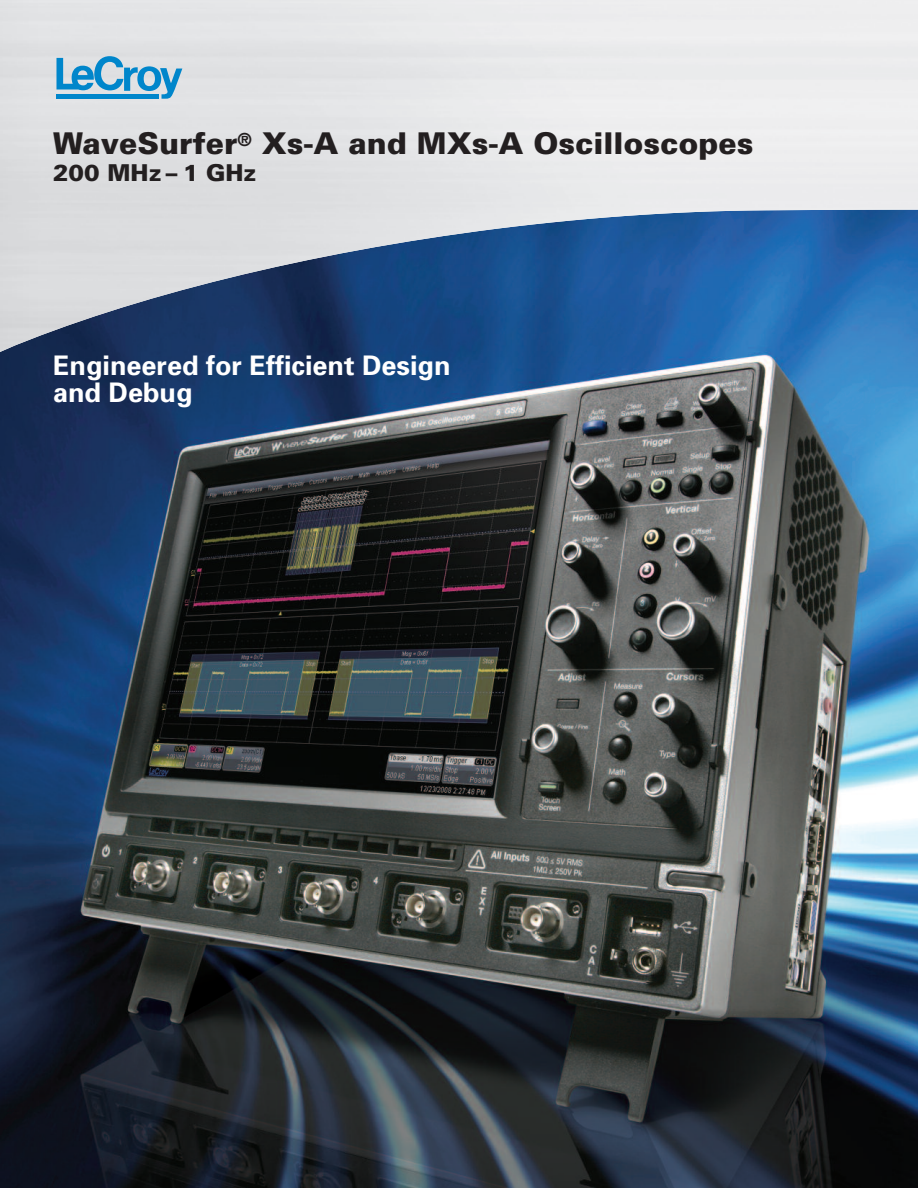
<style>
.page{position:relative;width:918px;height:1188px;background:#fff}
.page>*{position:absolute;margin:0;border:0;box-sizing:border-box;transform-origin:0 0}
.t1{font:900 30px "Univers";color:#231f20}
.t2{font:700 27px/27px "Univers";color:#fff}
.t3{font:900 23.25px "Univers";color:#231f20}
</style>
<div class="page">
<img style="left:0;top:359px;width:918px;height:829px">
<img style="left:0;top:0;width:918px;height:355px">
<svg style="left:56px;top:56px;width:126px;height:43px;background:#89bdd9"></svg>
<div style="left:57px;top:94px;width:102px;height:5px;background:#0086cb"></div>
<p class="t1" style="left:53px;top:133px;width:702px">WaveSurfer<sup>®</sup> Xs-A and MXs-A Oscilloscopes</p>
<p class="t3" style="left:53px;top:165px;width:205px">200 MHz – 1 GHz</p>
<p class="t2" style="left:53px;top:354px;width:399px">Engineered for Efficient Design and Debug</p>
</div>
